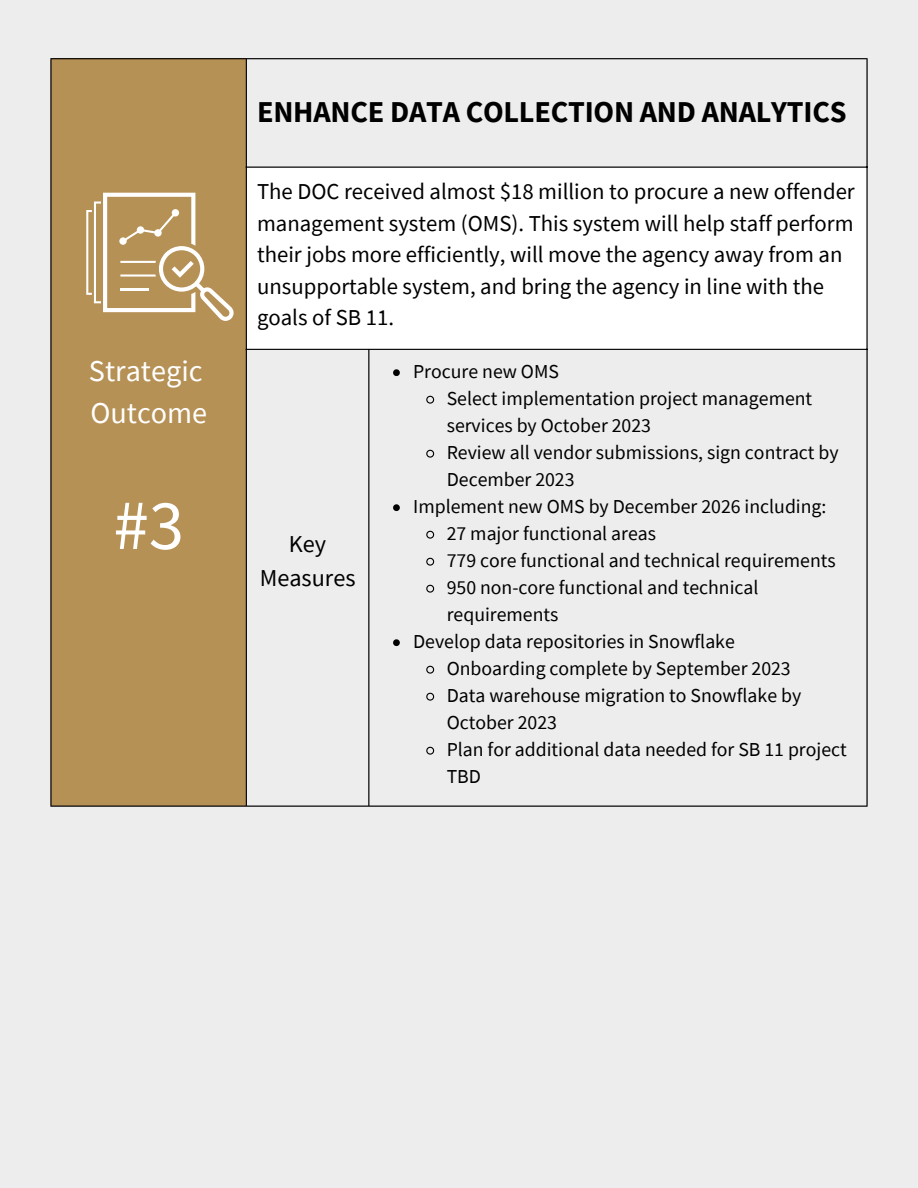
<style>
.page{position:relative;width:918px;height:1188px;background:#ededed}
.page>*{position:absolute;margin:0;border:0;box-sizing:border-box;transform-origin:0 0}
.t1{font:71.1px "Source Sans Pro";color:#fff}
.t2{font:700 30.3px "Source Sans Pro";letter-spacing:-.005em;color:#000}
.t3{font:30.15px "Source Sans Pro";color:#fff}
.t4{font:24.3px "Source Sans Pro";color:#000}
.t5{font:22.8px/31.5px "Source Sans Pro";color:#000}
.t6{font:19.8px/27px "Source Sans Pro";color:#000}
</style>
<div class="page">
<div style="left:51px;top:58px;width:196px;height:748px;background:#b69156"></div>
<svg style="left:247px;top:59px;width:619px;height:747px"></svg>
<div style="left:246px;top:167px;width:621px;height:183px;background:#fff"></div>
<svg style="left:393px;top:369px;width:7px;height:7px"></svg>
<svg style="left:425px;top:395px;width:10px;height:9px"></svg>
<svg style="left:425px;top:449px;width:10px;height:9px"></svg>
<svg style="left:393px;top:504px;width:7px;height:7px"></svg>
<svg style="left:425px;top:530px;width:10px;height:9px"></svg>
<svg style="left:425px;top:557px;width:10px;height:9px"></svg>
<svg style="left:425px;top:584px;width:10px;height:9px"></svg>
<svg style="left:393px;top:639px;width:7px;height:7px"></svg>
<svg style="left:425px;top:665px;width:10px;height:9px"></svg>
<svg style="left:425px;top:692px;width:10px;height:9px"></svg>
<svg style="left:425px;top:746px;width:10px;height:9px"></svg>
<hr style="left:50px;top:59px;width:2px;height:747px;background:#000">
<hr style="left:246px;top:59px;width:1px;height:747px;background:#000">
<hr style="left:368px;top:350px;width:1px;height:456px;background:#000">
<hr style="left:866px;top:59px;width:2px;height:747px;background:#000">
<hr style="left:50px;top:58px;width:818px;height:1px;background:#000">
<hr style="left:246px;top:167px;width:622px;height:1px;background:#000">
<hr style="left:246px;top:349px;width:622px;height:1px;background:#000">
<hr style="left:50px;top:806px;width:818px;height:1px;background:#000">
<svg style="left:86px;top:193px;width:148px;height:128px"></svg>
<div style="left:119px;top:237px;width:8px;height:8px;background:#fff;border-radius:50%"></div>
<div style="left:172px;top:209px;width:7px;height:8px;background:#fff;border-radius:50%"></div>
<div style="left:154px;top:229px;width:8px;height:8px;background:#fff;border-radius:50%"></div>
<div style="left:137px;top:226px;width:7px;height:8px;background:#fff;border-radius:50%"></div>
<p class="t3" style="left:89px;top:351px;width:115px">Strategic</p>
<p class="t3" style="left:90px;top:393px;width:118px">Outcome</p>
<p class="t1" style="left:113px;top:479px;width:72px">#3</p>
<p class="t2" style="left:257px;top:92px;width:591px">ENHANCE DATA COLLECTION AND ANALYTICS</p>
<p class="t5" style="left:257px;top:175px;width:599px">The DOC received almost $18 million to procure a new offender management system (OMS). This system will help staff perform their jobs more efficiently, will move the agency away from an unsupportable system, and bring the agency in line with the goals of SB 11.</p>
<p class="t4" style="left:289px;top:529px;width:39px">Key</p>
<p class="t4" style="left:260px;top:562px;width:97px">Measures</p>
<p class="t6" style="left:413px;top:358px;width:147px">Procure new OMS</p>
<p class="t6" style="left:447px;top:385px;width:367px">Select implementation project management services by October 2023</p>
<p class="t6" style="left:447px;top:439px;width:393px">Review all vendor submissions, sign contract by<br>December 2023</p>
<p class="t6" style="left:413px;top:493px;width:415px">Implement new OMS by December 2026 including:</p>
<p class="t6" style="left:447px;top:520px;width:211px">27 major functional areas</p>
<p class="t6" style="left:447px;top:547px;width:391px">779 core functional and technical requirements</p>
<p class="t6" style="left:447px;top:574px;width:313px">950 non-core functional and technical requirements</p>
<p class="t6" style="left:413px;top:628px;width:323px">Develop data repositories in Snowflake</p>
<p class="t6" style="left:447px;top:655px;width:346px">Onboarding complete by September 2023</p>
<p class="t6" style="left:447px;top:682px;width:356px">Data warehouse migration to Snowflake by<br>October 2023</p>
<p class="t6" style="left:447px;top:736px;width:402px">Plan for additional data needed for SB 11 project<br>TBD</p>
</div>
